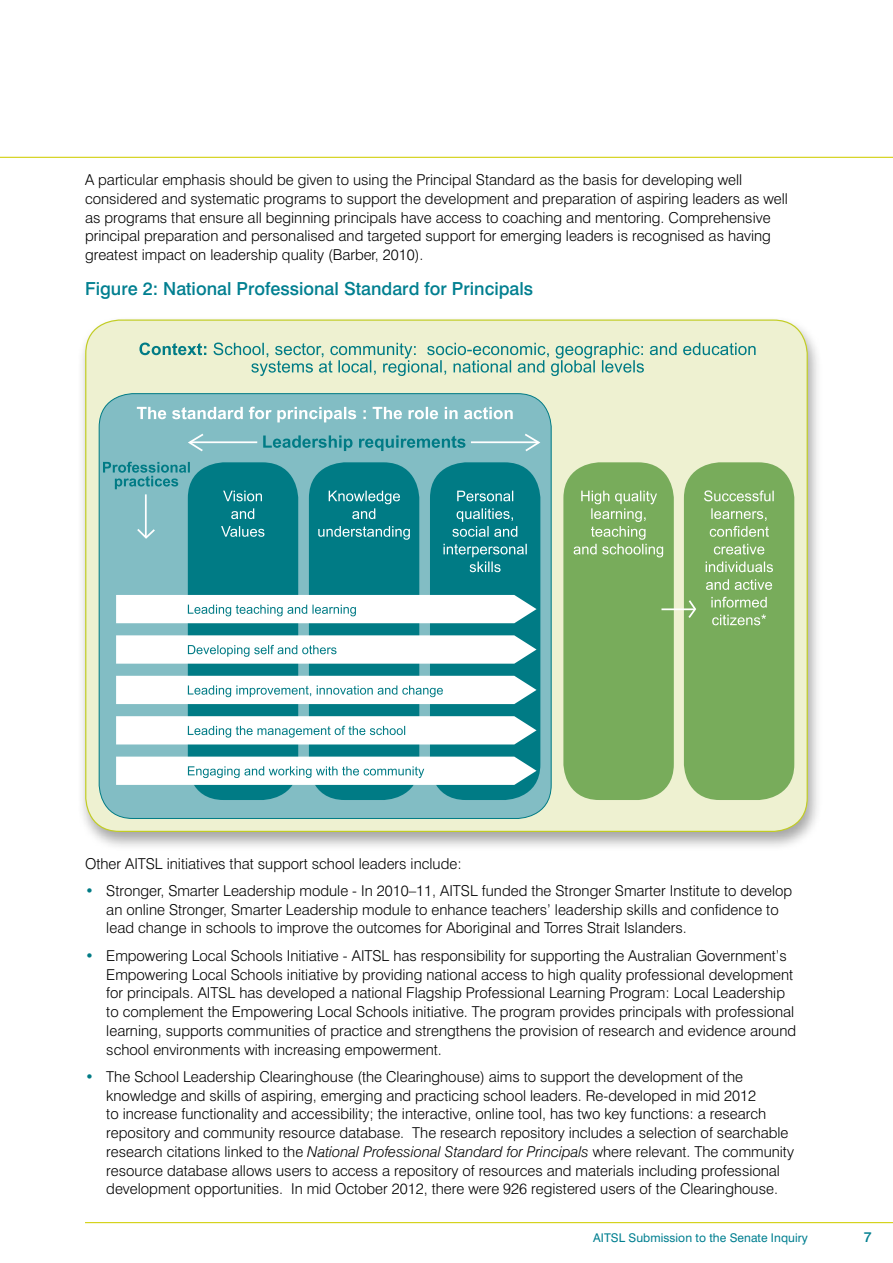
<style>
.page{position:relative;width:893px;height:1263px;background:#fff}
.page>*{position:absolute;margin:0;border:0;box-sizing:border-box;transform-origin:0 0}
.t1{font:500 18px "Swiss 721 BT";color:#007f90}
.t2{font:300 15px/18.8px "Swiss 721 BT";color:#000}
.t3{font:500 14.25px "Swiss 721 BT";color:#007f90}
.t4{font:12px "Swiss 721 BT";letter-spacing:.005em;color:#007f90}
.s1{color:#007b85}
.s2{font-style:italic}
</style>
<div class="page">
<hr style="left:85px;top:1222px;width:808px;height:1px;background:#d5d31e">
<div style="left:77px;top:316px;width:746px;height:535px;background:#000;opacity:.35"></div>
<div style="left:86px;top:320px;width:721px;height:511px;background:#eef1d1;border-radius:34px"></div>
<div style="left:99px;top:394px;width:452px;height:424px;background:#82bdc4;border-radius:34px"></div>
<div style="left:430px;top:462px;width:110px;height:338px;background:#007b85;border-radius:36px"></div>
<div style="left:309px;top:462px;width:110px;height:338px;background:#007b85;border-radius:36px"></div>
<div style="left:188px;top:462px;width:110px;height:338px;background:#007b85;border-radius:36px"></div>
<hr style="left:190px;top:441px;width:67px;height:2px;background:#fff">
<svg style="left:188px;top:433px;width:17px;height:19px"></svg>
<hr style="left:471px;top:441px;width:67px;height:2px;background:#fff">
<svg style="left:523px;top:433px;width:18px;height:19px"></svg>
<hr style="left:145px;top:494px;width:2px;height:43px;background:#fff">
<svg style="left:137px;top:527px;width:18px;height:12px"></svg>
<div style="left:563px;top:462px;width:111px;height:338px;background:#78ac5b;border-radius:36px"></div>
<div style="left:684px;top:462px;width:110px;height:338px;background:#78ac5b;border-radius:36px"></div>
<hr style="left:661px;top:608px;width:34px;height:2px;background:#fff">
<svg style="left:687px;top:600px;width:9px;height:18px"></svg>
<svg style="left:139px;top:343px;width:617px;height:33px"></svg>
<svg style="left:137px;top:407px;width:376px;height:15px"></svg>
<svg style="left:263px;top:435px;width:202px;height:16px"></svg>
<svg style="left:103px;top:462px;width:87px;height:27px"></svg>
<svg style="left:221px;top:526px;width:43px;height:11px"></svg>
<svg style="left:231px;top:508px;width:23px;height:11px"></svg>
<svg style="left:223px;top:491px;width:39px;height:10px"></svg>
<svg style="left:574px;top:491px;width:89px;height:66px"></svg>
<svg style="left:712px;top:614px;width:54px;height:11px"></svg>
<svg style="left:711px;top:597px;width:56px;height:11px"></svg>
<svg style="left:706px;top:579px;width:66px;height:11px"></svg>
<svg style="left:706px;top:561px;width:67px;height:11px"></svg>
<svg style="left:714px;top:544px;width:50px;height:10px"></svg>
<svg style="left:710px;top:508px;width:59px;height:29px"></svg>
<svg style="left:704px;top:490px;width:70px;height:11px"></svg>
<svg style="left:318px;top:526px;width:92px;height:14px"></svg>
<svg style="left:329px;top:491px;width:71px;height:28px"></svg>
<svg style="left:443px;top:544px;width:84px;height:28px"></svg>
<svg style="left:452px;top:508px;width:65px;height:29px"></svg>
<svg style="left:457px;top:491px;width:56px;height:10px"></svg>
<svg style="left:116px;top:595px;width:420px;height:28px"></svg>
<svg style="left:116px;top:635px;width:420px;height:29px"></svg>
<svg style="left:116px;top:676px;width:420px;height:28px"></svg>
<svg style="left:116px;top:716px;width:420px;height:28px"></svg>
<svg style="left:116px;top:757px;width:420px;height:28px"></svg>
<hr style="left:0;top:157px;width:893px;height:1px;background:#d5d31e">
<p class="t2" style="left:85px;top:170px;width:704px">A particular emphasis should be given to using the Principal Standard as the basis for developing well considered and systematic programs to support the development and preparation of aspiring leaders as well as programs that ensure all beginning principals have access to coaching and mentoring. Comprehensive principal preparation and personalised and targeted support for emerging leaders is recognised as having greatest impact on leadership quality (Barber, 2010).</p>
<p class="t1" style="left:85px;top:278px;width:450px">Figure 2: National Professional Standard for Principals</p>
<p class="t2" style="left:85px;top:854px;width:378px">Other AITSL initiatives that support school leaders include:</p>
<p class="t2" style="left:106px;top:881px;width:687px;text-indent:-21px"><span class="s1">•</span> Stronger, Smarter Leadership module - In 2010–11, AITSL funded the Stronger Smarter Institute to develop an online Stronger, Smarter Leadership module to enhance teachers’ leadership skills and confidence to lead change in schools to improve the outcomes for Aboriginal and Torres Strait Islanders.</p>
<p class="t2" style="left:106px;top:946px;width:691px;text-indent:-21px"><span class="s1">•</span> Empowering Local Schools Initiative - AITSL has responsibility for supporting the Australian Government’s Empowering Local Schools initiative by providing national access to high quality professional development for principals. AITSL has developed a national Flagship Professional Learning Program: Local Leadership to complement the Empowering Local Schools initiative. The program provides principals with professional learning, supports communities of practice and strengthens the provision of research and evidence around school environments with increasing empowerment.</p>
<p class="t2" style="left:106px;top:1067px;width:689px;text-indent:-21px"><span class="s1">•</span> The School Leadership Clearinghouse (the Clearinghouse) aims to support the development of the knowledge and skills of aspiring, emerging and practicing school leaders. Re-developed in mid 2012<br>to increase functionality and accessibility; the interactive, online tool, has two key functions: a research repository and community resource database. The research repository includes a selection of searchable research citations linked to the <span class="s2">National Professional Standard for Principals</span> where relevant. The community resource database allows users to access a repository of resources and materials including professional development opportunities. In mid October 2012, there were 926 registered users of the Clearinghouse.</p>
<p class="t4" style="left:593px;top:1230px;width:216px">AITSL Submission to the Senate Inquiry</p>
<p class="t3" style="left:864px;top:1228px;width:9px">7</p>
</div>
